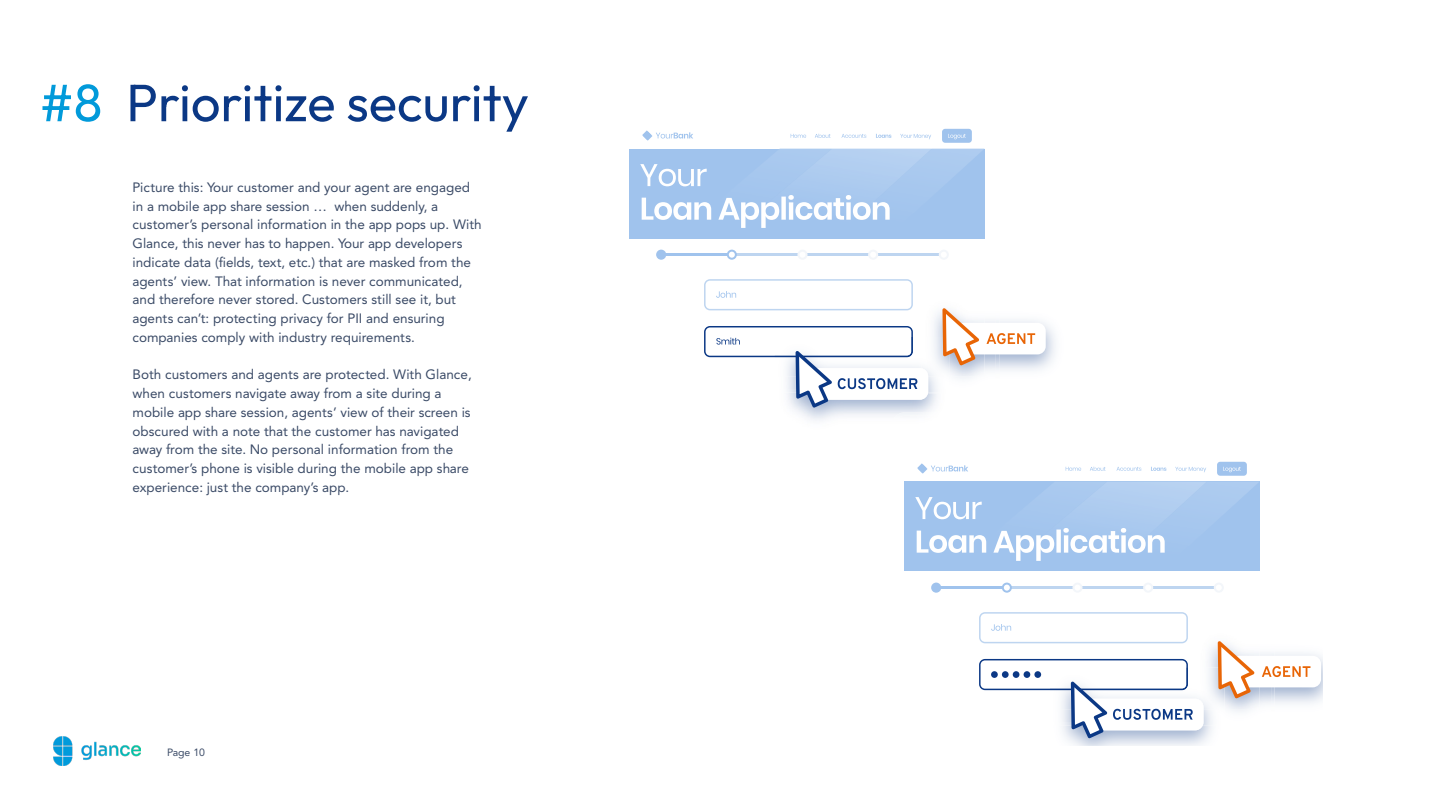
<style>
.page{position:relative;width:1440px;height:810px;background:#fff}
.page>*{position:absolute;margin:0;border:0;box-sizing:border-box;transform-origin:0 0}
.t1{font:100 52.5px "Outfit";color:#0b3885}
.t2{font:13.5px/18.8px "Avenir";color:#3a4a66}
.t3{font:10.5px "Avenir";letter-spacing:-.005em;color:#3a4a66}
.s1{color:#019ada}
</style>
<div class="page">
<svg style="left:629px;top:128px;width:356px;height:183px"></svg>
<svg style="left:904px;top:461px;width:356px;height:198px"></svg>
<svg style="left:704px;top:326px;width:213px;height:82px"></svg>
<img style="left:999px;top:320px;width:57px;height:51px">
<img style="left:921px;top:294px;width:28px;height:82px">
<img style="left:949px;top:294px;width:50px;height:85px">
<img style="left:928px;top:376px;width:21px;height:13px">
<img style="left:928px;top:389px;width:13px;height:4px">
<img style="left:921px;top:368px;width:7px;height:8px">
<div style="left:956px;top:323px;width:90px;height:31px;background:#fff;border-radius:8px"></div>
<svg style="left:987px;top:333px;width:48px;height:11px"></svg>
<svg style="left:942px;top:308px;width:37px;height:57px"></svg>
<svg style="left:979px;top:659px;width:214px;height:79px"></svg>
<img style="left:1197px;top:627px;width:27px;height:82px">
<img style="left:1224px;top:627px;width:51px;height:89px">
<img style="left:1204px;top:722px;width:20px;height:3px">
<img style="left:1197px;top:699px;width:7px;height:27px">
<div style="left:1231px;top:656px;width:90px;height:31px;background:#fff;border-radius:8px"></div>
<svg style="left:1262px;top:666px;width:48px;height:11px"></svg>
<svg style="left:1218px;top:641px;width:36px;height:57px"></svg>
<img style="left:54px;top:737px;width:86px;height:29px">
<h1 class="t1" style="left:40px;top:72px;width:490px"><span class="s1">#8</span> Prioritize security</h1>
<p class="t2" style="left:133px;top:178px;width:351px">Picture this: Your customer and your agent are engaged in a mobile app share session … when suddenly, a customer’s personal information in the app pops up. With Glance, this never has to happen. Your app developers indicate data (fields, text, etc.) that are masked from the agents’ view. That information is never communicated, and therefore never stored. Customers still see it, but agents can’t: protecting privacy for PII and ensuring companies comply with industry requirements.</p>
<p class="t2" style="left:133px;top:365px;width:341px">Both customers and agents are protected. With Glance, when customers navigate away from a site during a mobile app share session, agents’ view of their screen is obscured with a note that the customer has navigated away from the site. No personal information from the customer’s phone is visible during the mobile app share experience: just the company’s app.</p>
<p class="t3" style="left:167px;top:746px;width:39px">Page 10</p>
</div>
